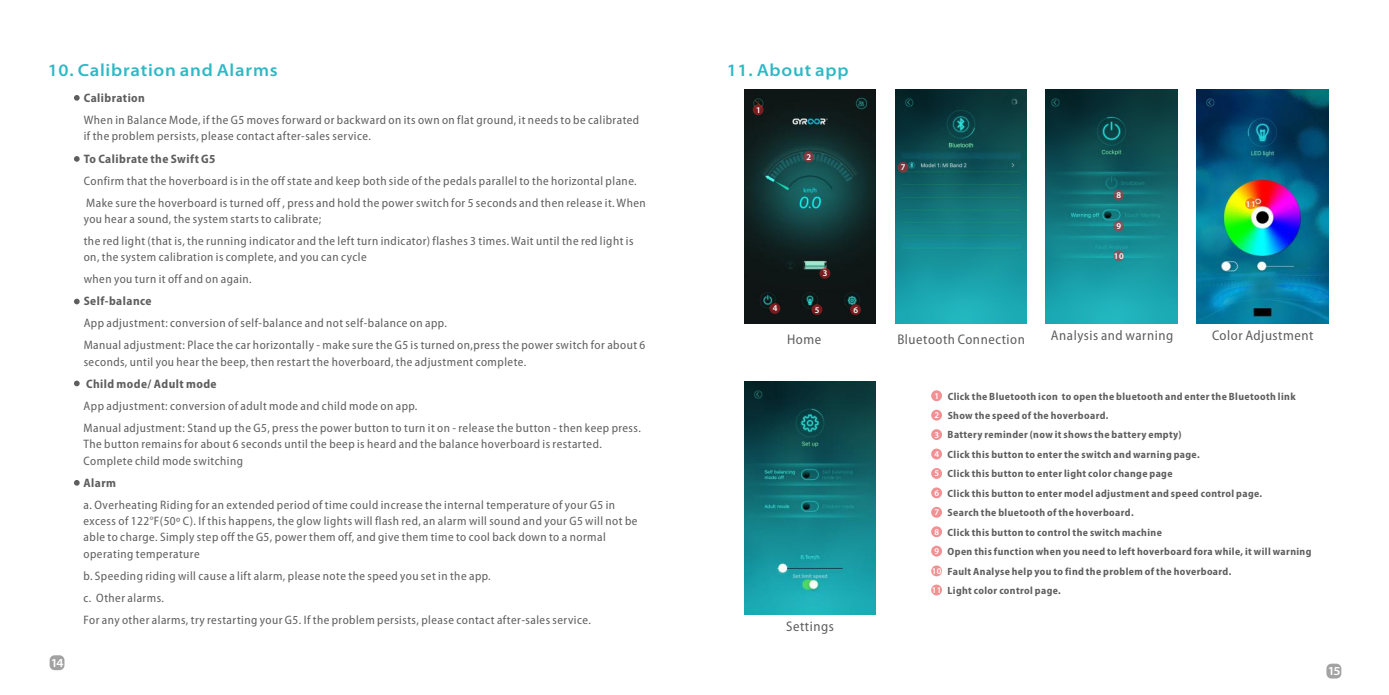
<style>
.page{position:relative;width:1389px;height:695px;background:#fff}
.page>*{position:absolute;margin:0;border:0;box-sizing:border-box;transform-origin:0 0}
.t1{font:600 semi-expanded 17.5px "Myriad Pro";letter-spacing:.045em;color:#2db9c6}
.t2{font:semi-condensed 14px "Myriad Pro";letter-spacing:.04em;color:#5f5e5e}
.t3{font:semi-condensed 12.25px/22.1px "Myriad Pro";letter-spacing:.04em;color:#5f5e5e}
.t4{font:700 semi-condensed 12.25px "Myriad Pro";letter-spacing:.04em;color:#5f5e5e}
.t5{font:600 semi-expanded 12.25px "Myriad Pro";color:#fff}
.t6{font:700 semi-condensed 10.5px/19.4px "Myriad Pro";letter-spacing:.04em;color:#5f5e5e}
.t7{font:600 8.75px/19.1px "Myriad Pro";letter-spacing:.04em;color:#fff}
</style>
<div class="page">
<div style="left:50px;top:655px;width:14px;height:15px;background:#a2a2a3;border-radius:5px"></div>
<svg style="left:74px;top:95px;width:6px;height:6px"></svg>
<svg style="left:74px;top:156px;width:6px;height:6px"></svg>
<svg style="left:74px;top:298px;width:6px;height:6px"></svg>
<svg style="left:74px;top:380px;width:6px;height:6px"></svg>
<svg style="left:74px;top:480px;width:6px;height:5px"></svg>
<div style="left:1326px;top:663px;width:15px;height:15px;background:#a2a2a3;border-radius:5px"></div>
<img style="left:895px;top:90px;width:131px;height:233px">
<img style="left:744px;top:90px;width:131px;height:233px">
<div style="left:753px;top:104px;width:11px;height:11px;background:#e6232a;border-radius:50%;opacity:.5"></div>
<div style="left:931px;top:390px;width:11px;height:11px;background:#f29194;border-radius:50%"></div>
<div style="left:931px;top:409px;width:11px;height:11px;background:#e6232a;border-radius:50%;opacity:.5"></div>
<div style="left:931px;top:429px;width:11px;height:11px;background:#f29194;border-radius:50%"></div>
<div style="left:931px;top:448px;width:11px;height:11px;background:#f29194;border-radius:50%"></div>
<div style="left:931px;top:468px;width:11px;height:11px;background:#f29194;border-radius:50%"></div>
<div style="left:931px;top:487px;width:11px;height:11px;background:#f29194;border-radius:50%"></div>
<div style="left:931px;top:506px;width:11px;height:11px;background:#e6232a;border-radius:50%;opacity:.5"></div>
<div style="left:931px;top:526px;width:11px;height:11px;background:#f29194;border-radius:50%"></div>
<div style="left:931px;top:545px;width:11px;height:11px;background:#e6232a;border-radius:50%;opacity:.5"></div>
<div style="left:803px;top:151px;width:11px;height:11px;background:#7c3b41;border-radius:50%"></div>
<div style="left:819px;top:268px;width:11px;height:11px;background:#e6232a;border-radius:50%;opacity:.5"></div>
<div style="left:769px;top:303px;width:11px;height:11px;background:#7a1b1f;border-radius:50%"></div>
<div style="left:812px;top:304px;width:10px;height:11px;background:#7a1b1f;border-radius:50%"></div>
<div style="left:850px;top:304px;width:11px;height:11px;background:#791c1f;border-radius:50%"></div>
<div style="left:898px;top:162px;width:10px;height:11px;background:#78373f;border-radius:50%"></div>
<div style="left:931px;top:565px;width:11px;height:11px;background:#f29194;border-radius:50%"></div>
<div style="left:931px;top:584px;width:11px;height:11px;background:#f29194;border-radius:50%"></div>
<img style="left:1197px;top:90px;width:131px;height:233px">
<img style="left:1046px;top:90px;width:131px;height:233px">
<div style="left:1113px;top:190px;width:11px;height:11px;background:#e6232a;border-radius:50%;opacity:.5"></div>
<div style="left:1113px;top:221px;width:11px;height:10px;background:#7e555b;border-radius:50%"></div>
<div style="left:1113px;top:250px;width:11px;height:11px;background:#7d5e65;border-radius:50%"></div>
<div style="left:1245px;top:198px;width:11px;height:11px;background:#e6232a;border-radius:50%;opacity:.5"></div>
<img style="left:744px;top:381px;width:131px;height:233px">
<h1 class="t1" style="left:48px;top:63px;width:231px">10. Calibration and Alarms</h1>
<p class="t4" style="left:84px;top:92px;width:63px">Calibration</p>
<p class="t3" style="left:84px;top:113px;width:557px;line-height:16.1px">When in Balance Mode, if the G5 moves forward or backward on its own on flat ground, it needs to be calibrated if the problem persists, please contact after-sales service.</p>
<p class="t4" style="left:84px;top:153px;width:133px">To Calibrate the Swift G5</p>
<p class="t3" style="left:84px;top:170px;width:564px">Confirm that the hoverboard is in the off state and keep both side of the pedals parallel to the horizontal plane.<br>Make sure the hoverboard is turned off , press and hold the power switch for 5 seconds and then release it. When</p>
<p class="t3" style="left:84px;top:208px;width:551px">you hear a sound, the system starts to calibrate;<br>the red light (that is, the running indicator and the left turn indicator) flashes 3 times. Wait until the red light is</p>
<p class="t3" style="left:84px;top:247px;width:285px">on, the system calibration is complete, and you can cycle when you turn it off and on again.</p>
<p class="t4" style="left:84px;top:296px;width:69px">Self-balance</p>
<p class="t3" style="left:84px;top:313px;width:563px">App adjustment: conversion of self-balance and not self-balance on app.<br>Manual adjustment: Place the car horizontally - make sure the G5 is turned on,press the power switch for about 6</p>
<p class="t3" style="left:84px;top:351px;width:444px">seconds, until you hear the beep, then restart the hoverboard, the adjustment complete.</p>
<p class="t4" style="left:86px;top:379px;width:132px">Child mode/ Adult mode</p>
<p class="t3" style="left:84px;top:396px;width:559px">App adjustment: conversion of adult mode and child mode on app.<br>Manual adjustment: Stand up the G5, press the power button to turn it on - release the button - then keep press.</p>
<p class="t3" style="left:84px;top:437px;width:520px;line-height:16.1px">The button remains for about 6 seconds until the beep is heard and the balance hoverboard is restarted.<br>Complete child mode switching</p>
<p class="t4" style="left:84px;top:478px;width:34px">Alarm</p>
<p class="t3" style="left:84px;top:498px;width:555px;line-height:16.1px">a. Overheating Riding for an extended period of time could increase the internal temperature of your G5 in excess of 122°F(50º C). If this happens, the glow lights will flash red, an alarm will sound and your G5 will not be able to charge. Simply step off the G5, power them off, and give them time to cool back down to a normal operating temperature</p>
<p class="t3" style="left:84px;top:565px;width:509px">b. Speeding riding will cause a lift alarm, please note the speed you set in the app.<br>c. Other alarms.<br>For any other alarms, try restarting your G5. If the problem persists, please contact after-sales service.</p>
<p class="t5" style="left:51px;top:657px;width:14px">14</p>
<h1 class="t1" style="left:727px;top:63px;width:123px">11. About app</h1>
<p class="t7" style="left:756px;top:101px;width:6px">1</p>
<p class="t7" style="left:806px;top:148px;width:6px">2</p>
<p class="t7" style="left:823px;top:264px;width:6px">3</p>
<p class="t7" style="left:773px;top:299px;width:6px">4</p>
<p class="t7" style="left:815px;top:301px;width:6px">5</p>
<p class="t7" style="left:853px;top:301px;width:6px">6</p>
<p class="t7" style="left:901px;top:158px;width:6px">7</p>
<p class="t2" style="left:787px;top:333px;width:36px">Home</p>
<p class="t2" style="left:897px;top:333px;width:129px">Bluetooth Connection</p>
<p class="t7" style="left:1116px;top:186px;width:6px">8</p>
<p class="t7" style="left:1116px;top:217px;width:6px">9</p>
<p class="t7" style="left:1114px;top:247px;width:11px">10</p>
<p class="t7" style="left:1246px;top:195px;width:11px">11</p>
<p class="t2" style="left:1051px;top:329px;width:124px">Analysis and warning</p>
<p class="t2" style="left:1212px;top:329px;width:103px">Color Adjustment</p>
<p class="t2" style="left:786px;top:620px;width:49px">Settings</p>
<p class="t6" style="left:948px;top:387px;width:365px">Click the Bluetooth icon to open the bluetooth and enter the Bluetooth link Show the speed of the hoverboard.<br>Battery reminder (now it shows the battery empty)<br>Click this button to enter the switch and warning page.<br>Click this button to enter light color change page<br>Click this button to enter model adjustment and speed control page.<br>Search the bluetooth of the hoverboard.<br>Click this button to control the switch machine<br>Open this function when you need to left hoverboard fora while, it will warning Fault Analyse help you to find the problem of the hoverboard.<br>Light color control page.</p>
<p class="t7" style="left:934px;top:387px;width:6px">1</p>
<p class="t7" style="left:934px;top:406px;width:6px">2</p>
<p class="t7" style="left:934px;top:425px;width:6px">3</p>
<p class="t7" style="left:934px;top:445px;width:6px">4</p>
<p class="t7" style="left:934px;top:464px;width:6px">5</p>
<p class="t7" style="left:934px;top:484px;width:6px">6</p>
<p class="t7" style="left:934px;top:503px;width:6px">7</p>
<p class="t7" style="left:934px;top:523px;width:6px">8</p>
<p class="t7" style="left:934px;top:542px;width:6px">9</p>
<p class="t7" style="left:932px;top:562px;width:11px">10<br>11</p>
<p class="t5" style="left:1328px;top:665px;width:14px">15</p>
</div>
